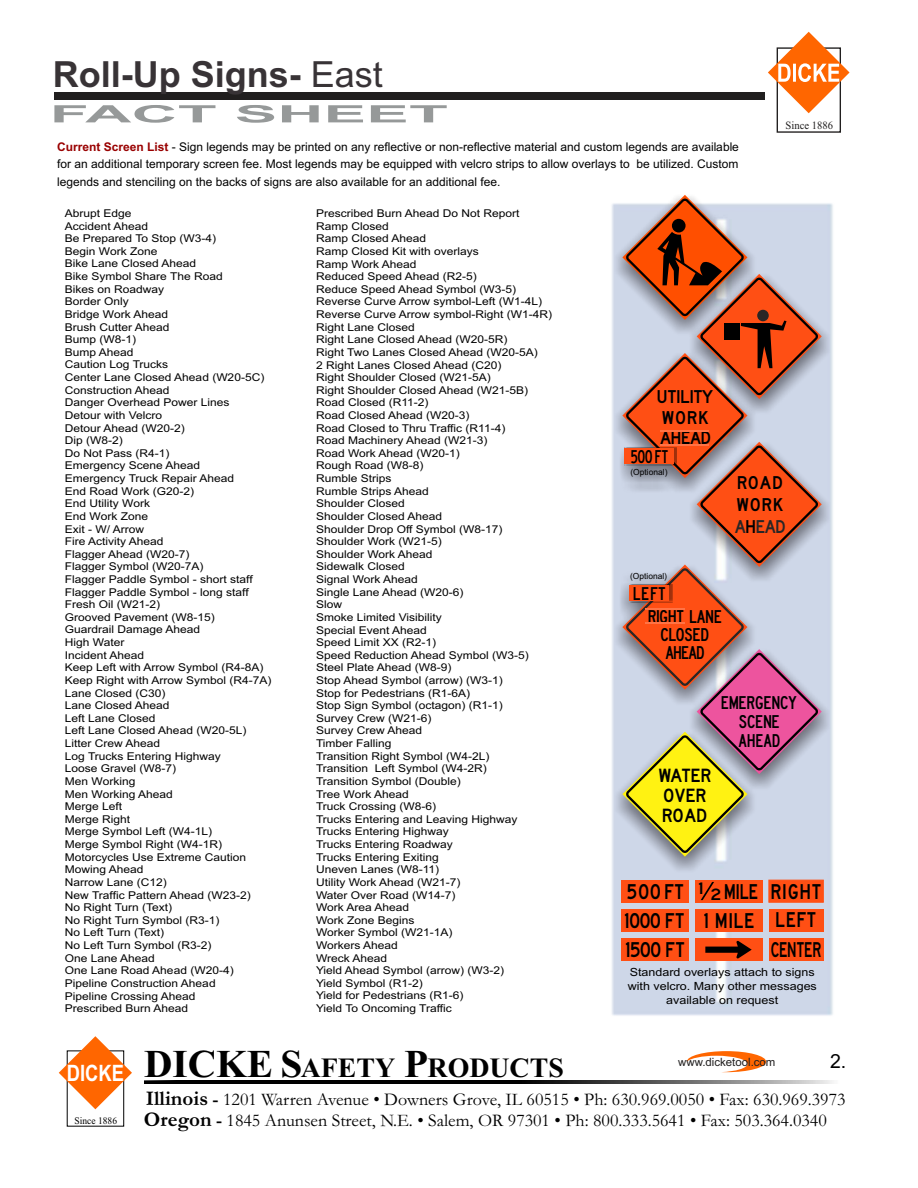
<style>
.page{position:relative;width:918px;height:1188px;background:#fff}
.page>*{position:absolute;margin:0;border:0;box-sizing:border-box;transform-origin:0 0}
.t1{font:700 36px "Arial";color:#383336}
.t2{font:700 27.9px "Times New Roman";color:#000}
.t3{font:700 24px "Arial";color:#969999;scale:2.67 1}
.t4{font:23.25px "HGDPI Xymbols";letter-spacing:.08em;color:#000;scale:.89 1}
.t5{font:23.25px "HGDPI Xymbols";letter-spacing:.08em;color:#000;scale:.9 1}
.t6{font:23.25px "HGDPI Xymbols";letter-spacing:.08em;color:#000;scale:.75 1}
.t7{font:23.25px "HGDPI Xymbols";letter-spacing:.08em;color:#000;scale:.84 1}
.t8{font:700 22.65px "Arial";color:#fff;scale:.81 1}
.t9{font:20.85px/19.8px "HGDPI Xymbols";letter-spacing:.085em;color:#000}
.t10{font:20.1px/18.3px "HGCPI Xymbols";color:#000;text-align:center}
.t11{font:20.1px/20.9px "HGDPI Xymbols";letter-spacing:.09em;color:#000}
.t12{font:20.1px/21.8px "HGDPI Xymbols";letter-spacing:.12em;color:#000}
.t13{font:20.1px "HGCPI Xymbols";color:#000;scale:.89 1}
.t14{font:19.5px "Arial";color:#000}
.t15{font:18px/21.1px "Garamond";color:#000}
.t16{font:12px/17.4px "Arial";color:#000;text-align:justify}
.t17{font:11.4px "Arial";color:#211f1f}
.t18{font:11.25px/14.1px "Arial";color:#000;text-align:center;scale:1.11 1}
.t19{font:11.1px "Times New Roman";color:#211f1f;scale:.95 1}
.t20{font:10.8px/12.6px "Arial";color:#000;scale:1.12 1}
.t21{font:9.9px "Times New Roman";color:#000;scale:.96 1}
.t22{font:8.4px "Arial";color:#000}
.s1{font-weight:400}
.s2{font-weight:700;color:#900}
.s3{color:#292626}
.s4{font-size:17.85px}
.s5{font-size:39.45px}
.s6{font-weight:700;font-size:21px}
.s7{font-weight:700}
</style>
<div class="page">
<div style="left:777px;top:47px;width:64px;height:86px;border:1px solid #211f1f"></div>
<svg style="left:768px;top:32px;width:82px;height:81px"></svg>
<div style="left:54px;top:92px;width:711px;height:8px;background:#211f1f"></div>
<img style="left:612px;top:204px;width:221px;height:812px">
<div style="left:612px;top:194px;width:220px;height:681px;background:#383336;opacity:.64"></div>
<svg style="left:622px;top:195px;width:200px;height:662px"></svg>
<div style="left:630px;top:584px;width:42px;height:18px;background:#383336;opacity:.49"></div>
<div style="left:630px;top:585px;width:39px;height:16px;background:#ff4f14"></div>
<div style="left:621px;top:909px;width:67px;height:22px;background:#ff4f14"></div>
<div style="left:621px;top:880px;width:67px;height:22px;background:#ff4f14"></div>
<svg style="left:768px;top:879px;width:56px;height:24px"></svg>
<div style="left:769px;top:909px;width:54px;height:22px;background:#ff4f14"></div>
<div style="left:769px;top:939px;width:54px;height:22px;background:#ff4f14"></div>
<div style="left:621px;top:939px;width:67px;height:22px;background:#ff4f14"></div>
<div style="left:695px;top:909px;width:67px;height:22px;background:#ff4f14"></div>
<div style="left:695px;top:939px;width:67px;height:22px;background:#ff4f14"></div>
<div style="left:695px;top:880px;width:67px;height:22px;background:#ff4f14"></div>
<svg style="left:701px;top:882px;width:13px;height:18px"></svg>
<svg style="left:705px;top:941px;width:47px;height:17px"></svg>
<hr style="left:660px;top:430px;width:49px;height:1px;background:#ff7345">
<hr style="left:646px;top:608px;width:39px;height:2px;background:#ff7345">
<hr style="left:660px;top:444px;width:49px;height:2px;background:#ff7345">
<hr style="left:646px;top:623px;width:39px;height:1px;background:#ff7345">
<svg style="left:687px;top:1051px;width:79px;height:21px"></svg>
<svg style="left:59px;top:1036px;width:73px;height:91px"></svg>
<svg style="left:144px;top:1080px;width:689px;height:4px;fill:#000"></svg>
<h1 class="t1" style="left:53px;top:61px;width:332px">Roll-Up Signs- <span class="s1">East</span></h1>
<h3 class="t3" style="left:50px;top:105px;width:151px">FACT SHEET</h3>
<p class="t16" style="left:57px;top:139px;width:683px"><span class="s2">Current Screen List</span> - Sign legends may be printed on any reflective or non-reflective material and custom legends are available for an additional temporary screen fee. Most legends may be equipped with velcro strips to allow overlays to be utilized. Custom legends and stenciling on the backs of signs are also available for an additional fee.</p>
<p class="t19" style="left:786px;top:122px;width:51px">Since 1886</p>
<p class="t20" style="left:65px;top:208px;width:186px">Abrupt Edge<br>Accident Ahead<br>Be Prepared To Stop (W3-4)<br>Begin Work Zone<br>Bike Lane Closed Ahead<br>Bike Symbol Share The Road<br>Bikes on Roadway<br>Border Only<br>Bridge Work Ahead<br>Brush Cutter Ahead<br>Bump (W8-1)<br>Bump Ahead<br>Caution Log Trucks<br>Center Lane Closed Ahead (W20-5C)<br>Construction Ahead<br>Danger Overhead Power Lines<br>Detour with Velcro<br>Detour Ahead (W20-2)<br>Dip (W8-2)<br>Do Not Pass (R4-1)<br>Emergency Scene Ahead<br>Emergency Truck Repair Ahead<br>End Road Work (G20-2)<br>End Utility Work<br>End Work Zone<br>Exit - W/ Arrow<br>Fire Activity Ahead<br>Flagger Ahead (W20-7)<br>Flagger Symbol (W20-7A)<br>Flagger Paddle Symbol - short staff<br>Flagger Paddle Symbol - long staff<br>Fresh Oil (W21-2)<br>Grooved Pavement (W8-15)<br>Guardrail Damage Ahead<br>High Water<br>Incident Ahead<br>Keep Left with Arrow Symbol (R4-8A)<br>Keep Right with Arrow Symbol (R4-7A)<br>Lane Closed (C30)<br>Lane Closed Ahead<br>Left Lane Closed<br>Left Lane Closed Ahead (W20-5L)<br>Litter Crew Ahead<br>Log Trucks Entering Highway<br>Loose Gravel (W8-7)<br>Men Working<br>Men Working Ahead<br>Merge Left<br>Merge Right<br>Merge Symbol Left (W4-1L)<br>Merge Symbol Right (W4-1R)<br>Motorcycles Use Extreme Caution<br>Mowing Ahead<br>Narrow Lane (C12)<br>New Traffic Pattern Ahead (W23-2)<br>No Right Turn (Text)<br>No Right Turn Symbol (R3-1)<br>No Left Turn (Text)<br>No Left Turn Symbol (R3-2)<br>One Lane Ahead<br>One Lane Road Ahead (W20-4)<br>Pipeline Construction Ahead<br>Pipeline Crossing Ahead<br>Prescribed Burn Ahead</p>
<p class="t20" style="left:316px;top:208px;width:183px">Prescribed Burn Ahead Do Not Report</p>
<p class="t20" style="left:316px;top:221px;width:212px">Ramp Closed<br>Ramp Closed Ahead<br>Ramp Closed Kit with overlays<br>Ramp Work Ahead<br>Reduced Speed Ahead (R2-5)<br>Reduce Speed Ahead Symbol (W3-5)<br>Reverse Curve Arrow symbol-Left (W1-4L)<br>Reverse Curve Arrow symbol-Right (W1-4R)<br>Right Lane Closed<br>Right Lane Closed Ahead (W20-5R)<br>Right Two Lanes Closed Ahead (W20-5A)<br>2 Right Lanes Closed Ahead (C20)<br>Right Shoulder Closed (W21-5A)<br>Right Shoulder Closed Ahead (W21-5B)<br>Road Closed (R11-2)<br>Road Closed Ahead (W20-3)<br>Road Closed to Thru Traffic (R11-4)<br>Road Machinery Ahead (W21-3)<br>Road Work Ahead (W20-1)<br>Rough Road (W8-8)<br>Rumble Strips<br>Rumble Strips Ahead<br>Shoulder Closed<br>Shoulder Closed Ahead<br>Shoulder Drop Off Symbol (W8-17)<br>Shoulder Work (W21-5)<br>Shoulder Work Ahead<br>Sidewalk Closed<br>Signal Work Ahead<br>Single Lane Ahead (W20-6)<br>Slow<br>Smoke Limited Visibility<br>Special Event Ahead<br>Speed Limit XX (R2-1)<br>Speed Reduction Ahead Symbol (W3-5)<br>Steel Plate Ahead (W8-9)<br>Stop Ahead Symbol (arrow) (W3-1)<br>Stop for Pedestrians (R1-6A)<br>Stop Sign Symbol (octagon) (R1-1)<br>Survey Crew (W21-6)<br>Survey Crew Ahead<br>Timber Falling<br>Transition Right Symbol (W4-2L)<br>Transition Left Symbol (W4-2R)<br>Transition Symbol (Double)<br>Tree Work Ahead<br>Truck Crossing (W8-6)<br>Trucks Entering and Leaving Highway<br>Trucks Entering Highway<br>Trucks Entering Roadway<br>Trucks Entering Exiting<br>Uneven Lanes (W8-11)<br>Utility Work Ahead (W21-7)<br>Water Over Road (W14-7)<br>Work Area Ahead<br>Work Zone Begins<br>Worker Symbol (W21-1A)<br>Workers Ahead<br>Wreck Ahead<br>Yield Ahead Symbol (arrow) (W3-2)<br>Yield Symbol (R1-2)<br>Yield for Pedestrians (R1-6)<br>Yield To Oncoming Traffic</p>
<h3 class="t11" style="left:658px;top:388px;width:56px">UTILITY<br>WORK<br>AHEAD</h3>
<h3 class="t13" style="left:631px;top:449px;width:44px">500 FT</h3>
<p class="t22" style="left:630px;top:469px;width:39px">(Optional)</p>
<h3 class="t12" style="left:735px;top:475px;width:51px">ROAD<br>WORK<br><span class="s3">A</span>H<span class="s3">EAD</span></h3>
<p class="t22" style="left:630px;top:573px;width:39px">(Optional)</p>
<h3 class="t10" style="left:634px;top:586px;width:34px">LEFT</h3>
<h3 class="t10" style="left:649px;top:610px;width:75px">RIGHT LANE<br>CLOSED<br>AHEAD</h3>
<h3 class="t9" style="left:659px;top:768px;width:53px">WATER<br>OVER<br>ROAD</h3>
<h3 class="t10" style="left:722px;top:686px;width:77px;line-height:37.3px">EMERGENCY<br>AHEAD</h3>
<h3 class="t10" style="left:740px;top:714px;width:42px">SCENE</h3>
<h3 class="t4" style="left:628px;top:883px;width:64px">500 FT</h3>
<h3 class="t4" style="left:625px;top:911px;width:67px">1000 FT</h3>
<h3 class="t7" style="left:699px;top:883px;width:71px"><sup>1</sup> <span class="s4">2</span> MILE</h3>
<h3 class="t5" style="left:705px;top:912px;width:56px">1 MILE</h3>
<h3 class="t5" style="left:772px;top:882px;width:56px">RIGHT</h3>
<h3 class="t4" style="left:777px;top:911px;width:45px">LEFT</h3>
<h3 class="t4" style="left:626px;top:941px;width:67px">1500 FT</h3>
<h3 class="t6" style="left:771px;top:941px;width:67px">CENTER</h3>
<p class="t18" style="left:628px;top:966px;width:172px">Standard overlays attach to signs with velcro. Many other messages available on request</p>
<h3 class="t8" style="left:67px;top:1065px;width:72px">DICKE</h3>
<p class="t21" style="left:75px;top:1117px;width:46px">Since 1886</p>
<h2 class="t2" style="left:144px;top:1059px;width:421px"><span class="s5">DICKE S</span>AFETY <span class="s5">P</span>RODUCTS</h2>
<h3 class="t15" style="left:144px;top:1090px;width:703px"><span class="s6">Illinois</span> <span class="s7">-</span> 1201 Warren Avenue • Downers Grove, IL 60515 • Ph: 630.969.0050 • Fax: 630.969.3973<br><span class="s6">Oregon</span> <span class="s7">-</span> 1845 Anunsen Street, N.E. • Salem, OR 97301 • Ph: 800.333.5641 • Fax: 503.364.0340</h3>
<h3 class="t14" style="left:830px;top:1053px;width:18px">2.</h3>
<p class="t17" style="left:678px;top:1057px;width:99px">www.dicketool.com</p>
</div>
